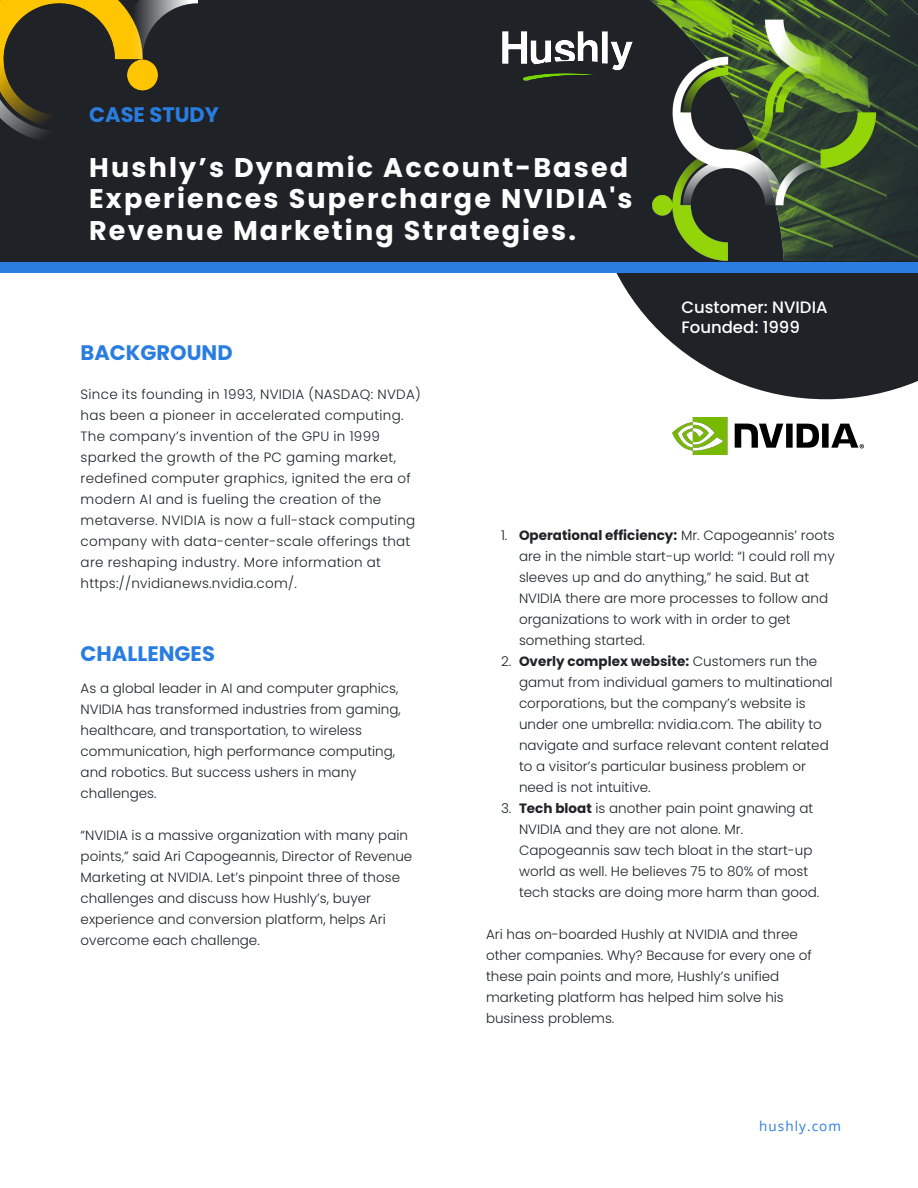
<style>
.page{position:relative;width:918px;height:1188px;background:#fff}
.page>*{position:absolute;margin:0;border:0;box-sizing:border-box;transform-origin:0 0}
.t1{font:700 27px/31.5px "Poppins";letter-spacing:.08em;color:#fff}
.t2{font:700 21px "Poppins";color:#2a7de0}
.t3{font:500 16.5px/20.9px "Poppins";color:#fff}
.t4{font:300 13.5px/21px "Poppins";color:#1f2327}
.t5{font:300 13.5px/21px "Poppins";letter-spacing:.02em;color:#1f2327}
.t6{font:13.5px "Open Sans";letter-spacing:.08em;color:#2b7de0}
.s1{font-weight:700}
</style>
<div class="page">
<svg style="left:616px;top:273px;width:302px;height:126px;fill:#1f2327"></svg>
<div style="left:0;top:262px;width:918px;height:11px;background:#2b7de0"></div>
<img style="left:672px;top:418px;width:191px;height:36px">
<img style="left:0;top:1px;width:917px;height:260px">
<img style="left:492px;top:24px;width:150px;height:64px">
<p class="t2" style="left:89px;top:102px;width:131px">CASE STUDY</p>
<p class="t1" style="left:89px;top:152px;width:545px">Hushly’s Dynamic Account-Based<br>Experiences Supercharge NVIDIA's<br>Revenue Marketing Strategies.</p>
<p class="t3" style="left:681px;top:296px;width:148px">Customer: NVIDIA<br>Founded: 1999</p>
<p class="t2" style="left:81px;top:341px;width:154px">BACKGROUND</p>
<p class="t5" style="left:81px;top:384px;width:342px">Since its founding in 1993, NVIDIA (NASDAQ: NVDA) has been a pioneer in accelerated computing.<br>The company’s invention of the GPU in 1999 sparked the growth of the PC gaming market, redefined computer graphics, ignited the era of modern AI and is fueling the creation of the metaverse. NVIDIA is now a full-stack computing company with data-center-scale offerings that are reshaping industry. More information at https://nvidianews.nvidia.com/.</p>
<p class="t2" style="left:81px;top:641px;width:136px">CHALLENGES</p>
<p class="t4" style="left:81px;top:678px;width:322px">As a global leader in AI and computer graphics, NVIDIA has transformed industries from gaming, healthcare, and transportation, to wireless communication, high performance computing, and robotics. But success ushers in many challenges.</p>
<p class="t4" style="left:81px;top:825px;width:333px">“NVIDIA is a massive organization with many pain points,” said Ari Capogeannis, Director of Revenue Marketing at NVIDIA. Let’s pinpoint three of those challenges and discuss how Hushly’s, buyer experience and conversion platform, helps Ari overcome each challenge.</p>
<p class="t4" style="left:519px;top:524px;width:317px;text-indent:-18px">1. <span class="s1">Operational efficiency:</span> Mr. Capogeannis’ roots are in the nimble start-up world: “I could roll my sleeves up and do anything,” he said. But at NVIDIA there are more processes to follow and organizations to work with in order to get something started.</p>
<p class="t4" style="left:519px;top:650px;width:315px;text-indent:-18px">2. <span class="s1">Overly complex website:</span> Customers run the gamut from individual gamers to multinational corporations, but the company’s website is under one umbrella: nvidia.com. The ability to navigate and surface relevant content related to a visitor’s particular business problem or need is not intuitive.</p>
<p class="t4" style="left:519px;top:797px;width:302px;text-indent:-18px">3. <span class="s1">Tech bloat</span> is another pain point gnawing at NVIDIA and they are not alone. Mr.<br>Capogeannis saw tech bloat in the start-up world as well. He believes 75 to 80% of most tech stacks are doing more harm than good.</p>
<p class="t4" style="left:486px;top:923px;width:327px">Ari has on-boarded Hushly at NVIDIA and three other companies. Why? Because for every one of these pain points and more, Hushly’s unified marketing platform has helped him solve his business problems.</p>
<p class="t6" style="left:759px;top:1117px;width:83px">hushly.com</p>
</div>
